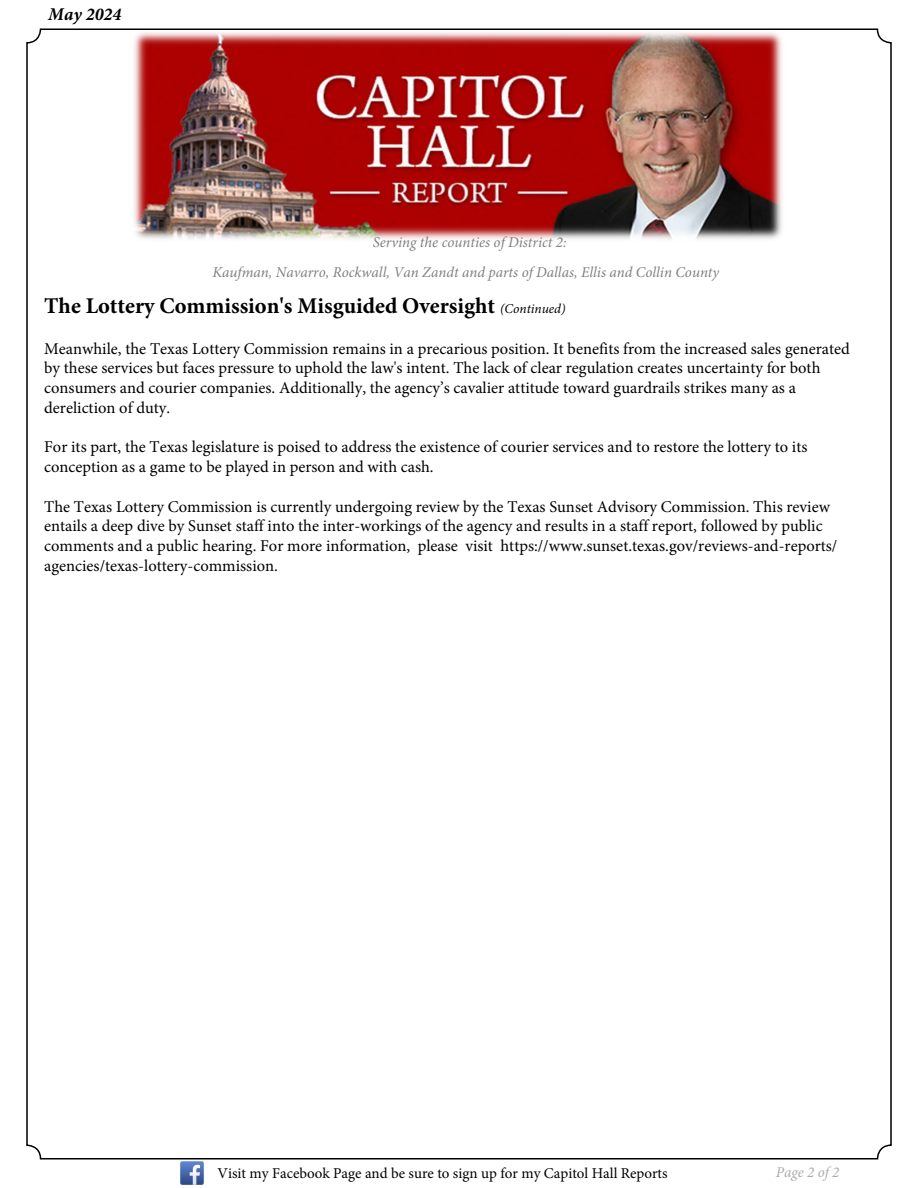
<style>
.page{position:relative;width:918px;height:1188px;background:#fff}
.page>*{position:absolute;margin:0;border:0;box-sizing:border-box;transform-origin:0 0}
.t1{font:700 22.5px "Minion Pro";color:#000}
.t2{font:italic 700 18px "Minion Pro";color:#000}
.t3{font:16.5px/19.8px "Minion Pro";color:#000}
.t4{font:italic 15px/29.7px "Minion Pro";color:#808080;text-align:center}
.t5{font:15px "Minion Pro";color:#000}
.t6{font:italic 15px "Minion Pro";color:#aaa}
.s1{font-weight:400;font-style:italic;font-size:13.5px}
</style>
<div class="page">
<img style="left:131px;top:28px;width:654px;height:211px">
<img style="left:180px;top:1161px;width:24px;height:24px">
<p class="t2" style="left:48px;top:1px;width:75px">May 2024</p>
<p class="t4" style="left:212px;top:227px;width:508px">Serving the counties of District 2:<br>Kaufman, Navarro, Rockwall, Van Zandt and parts of Dallas, Ellis and Collin County</p>
<h1 class="t1" style="left:44px;top:290px;width:523px">The Lottery Commission's Misguided Oversight <span class="s1">(Continued)</span></h1>
<p class="t3" style="left:44px;top:339px;width:807px">Meanwhile, the Texas Lottery Commission remains in a precarious position. It benefits from the increased sales generated by these services but faces pressure to uphold the law's intent. The lack of clear regulation creates uncertainty for both consumers and courier companies. Additionally, the agency’s cavalier attitude toward guardrails strikes many as a dereliction of duty.</p>
<p class="t3" style="left:44px;top:437px;width:765px">For its part, the Texas legislature is poised to address the existence of courier services and to restore the lottery to its conception as a game to be played in person and with cash.</p>
<p class="t3" style="left:44px;top:497px;width:795px">The Texas Lottery Commission is currently undergoing review by the Texas Sunset Advisory Commission. This review entails a deep dive by Sunset staff into the inter-workings of the agency and results in a staff report, followed by public comments and a public hearing. For more information, please visit https://www.sunset.texas.gov/reviews-and-reports/ agencies/texas-lottery-commission.</p>
<p class="t5" style="left:218px;top:1163px;width:452px">Visit my Facebook Page and be sure to sign up for my Capitol Hall Reports</p>
<p class="t6" style="left:776px;top:1162px;width:65px">Page 2 of 2</p>
</div>
